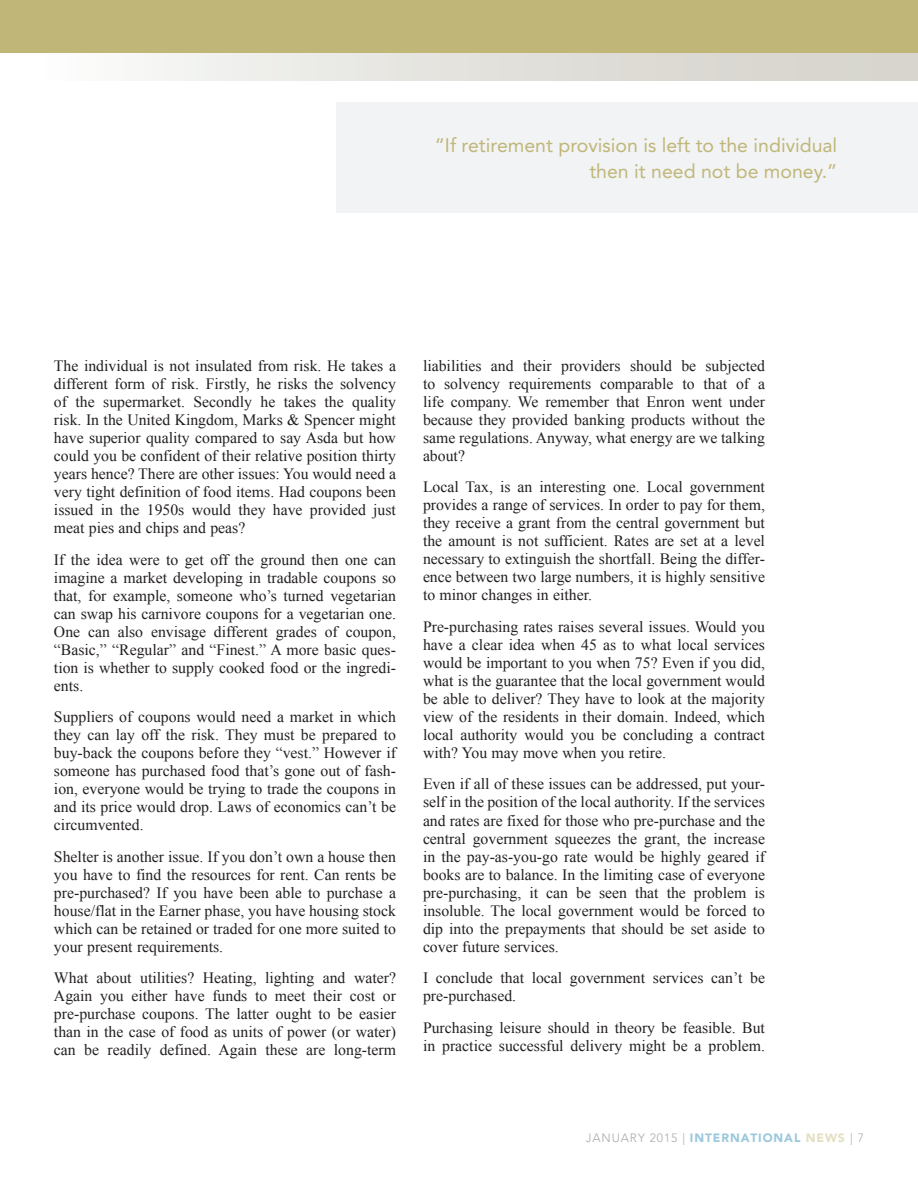
<style>
.page{position:relative;width:918px;height:1188px;background:#fff}
.page>*{position:absolute;margin:0;border:0;box-sizing:border-box;transform-origin:0 0}
.t1{font:19.5px/25.5px "Avenir LT Std";color:#bfb678;text-align:right}
.t2{font:15.75px/18px "Times New Roman";color:#231f20;text-align:justify}
.t3{font:300 12px "Avenir LT Std";letter-spacing:.075em;color:#a8a9ad}
.s1{font-weight:900;color:#9cc8dd}
.s2{font-weight:900;color:#e3dfc0}
</style>
<div class="page">
<div style="left:0;top:0;width:918px;height:54px;background:#bfb678"></div>
<div style="left:0;top:54px;width:918px;height:27px;background:linear-gradient(to right,#fcfcfb,#d1cfc7)"></div>
<div style="left:337px;top:102px;width:581px;height:110px;background:#f2f3f4"></div>
<p class="t1" style="left:435px;top:133px;width:404px">“If retirement provision is left to the individual then it need not be money.”</p>
<p class="t2" style="left:54px;top:357px;width:344px">The individual is not insulated from risk. He takes a different form of risk. Firstly, he risks the solvency of the supermarket. Secondly he takes the quality risk. In the United Kingdom, Marks &amp; Spencer might have superior quality compared to say Asda but how could you be confident of their relative position thirty years hence? There are other issues: You would need a very tight definition of food items. Had coupons been issued in the 1950s would they have provided just meat pies and chips and peas?</p>
<p class="t2" style="left:54px;top:550px;width:344px">If the idea were to get off the ground then one can imagine a market developing in tradable coupons so that, for example, someone who’s turned vegetarian can swap his carnivore coupons for a vegetarian one.<br>One can also envisage different grades of coupon, “Basic,” “Regular” and “Finest.” A more basic ques&shy;tion is whether to supply cooked food or the ingredi&shy;ents.</p>
<p class="t2" style="left:54px;top:708px;width:344px">Suppliers of coupons would need a market in which they can lay off the risk. They must be prepared to buy-back the coupons before they “vest.” However if someone has purchased food that’s gone out of fash&shy;ion, everyone would be trying to trade the coupons in and its price would drop. Laws of economics can’t be circumvented.</p>
<p class="t2" style="left:54px;top:847px;width:344px">Shelter is another issue. If you don’t own a house then you have to find the resources for rent. Can rents be pre-purchased? If you have been able to purchase a house/flat in the Earner phase, you have housing stock which can be retained or traded for one more suited to your present requirements.</p>
<p class="t2" style="left:54px;top:969px;width:344px">What about utilities? Heating, lighting and water?<br>Again you either have funds to meet their cost or pre-purchase coupons. The latter ought to be easier than in the case of food as units of power (or water) can be readily defined. Again these are long-term</p>
<p class="t2" style="left:423px;top:356px;width:344px">liabilities and their providers should be subjected to solvency requirements comparable to that of a life company. We remember that Enron went under because they provided banking products without the same regulations. Anyway, what energy are we talking about?</p>
<p class="t2" style="left:423px;top:478px;width:344px">Local Tax, is an interesting one. Local government provides a range of services. In order to pay for them, they receive a grant from the central government but the amount is not sufficient. Rates are set at a level necessary to extinguish the shortfall. Being the differ&shy;ence between two large numbers, it is highly sensitive to minor changes in either.</p>
<p class="t2" style="left:423px;top:617px;width:344px">Pre-purchasing rates raises several issues. Would you have a clear idea when 45 as to what local services would be important to you when 75? Even if you did, what is the guarantee that the local government would be able to deliver? They have to look at the majority view of the residents in their domain. Indeed, which local authority would you be concluding a contract with? You may move when you retire.</p>
<p class="t2" style="left:423px;top:775px;width:344px">Even if all of these issues can be addressed, put your&shy;self in the position of the local authority. If the services and rates are fixed for those who pre-purchase and the central government squeezes the grant, the increase in the pay-as-you-go rate would be highly geared if books are to balance. In the limiting case of everyone pre-purchasing, it can be seen that the problem is insoluble. The local government would be forced to dip into the prepayments that should be set aside to cover future services.</p>
<p class="t2" style="left:423px;top:969px;width:344px">I conclude that local government services can’t be pre-purchased.</p>
<p class="t2" style="left:423px;top:1018px;width:344px">Purchasing leisure should in theory be feasible. But in practice successful delivery might be a problem.</p>
<p class="t3" style="left:586px;top:1131px;width:280px">JANUARY 2015 | <span class="s1">INTERNATIONAL</span> <span class="s2">NEWS</span> | 7</p>
</div>
